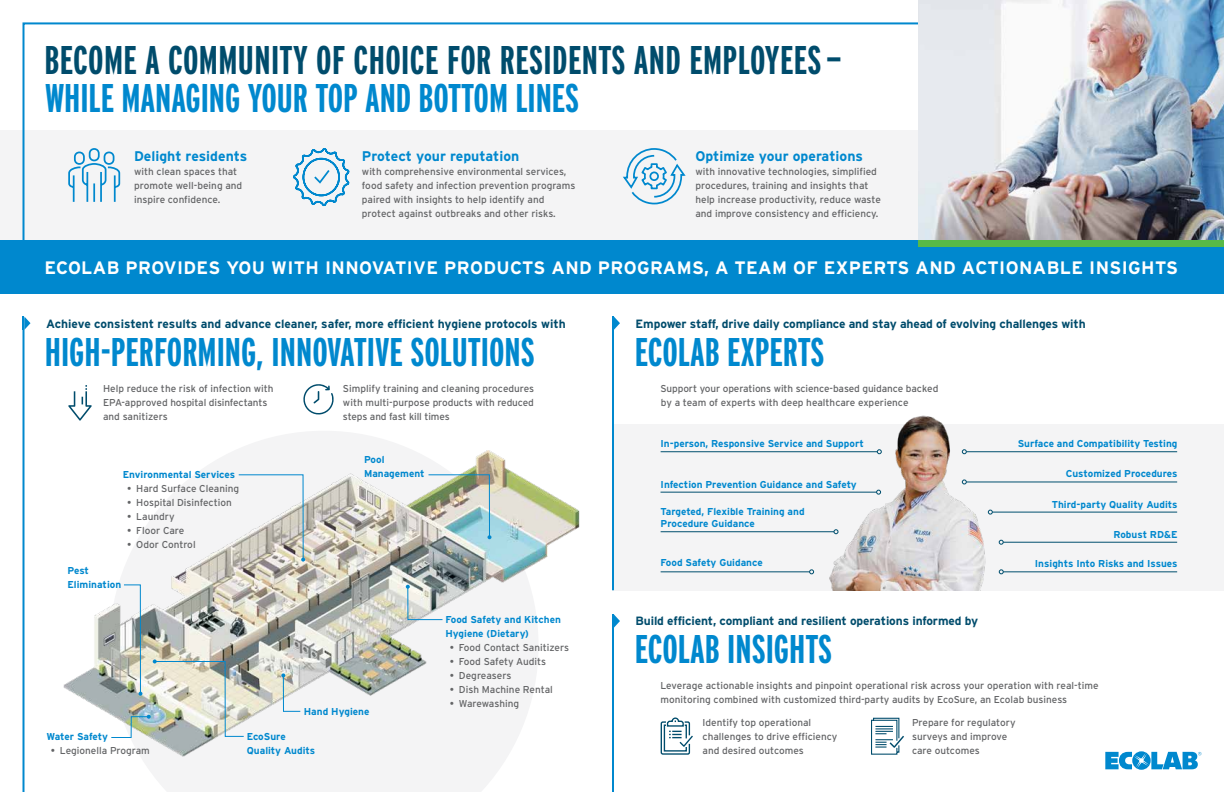
<style>
.page{position:relative;width:1224px;height:792px;background:#fff}
.page>*{position:absolute;margin:0;border:0;box-sizing:border-box;transform-origin:0 0}
.t1{font:700 40px "Interstate Compressed";color:#0088ce}
.t2{font:700 40px "Interstate Compressed";letter-spacing:.01em;color:#004c6c}
.t3{font:700 18px "Interstate";letter-spacing:.02em;color:#fff}
.t4{font:700 14px "Interstate";color:#0088ce}
.t5{font:700 12px "Interstate";letter-spacing:-.01em;color:#004c6c}
.t6{font:10px/14px "Interstate";color:#636466}
.t7{font:700 10px/14px "Interstate";color:#0088ce}
</style>
<div class="page">
<svg style="left:141px;top:431px;width:366px;height:361px;fill:#f4f4f5"></svg>
<div style="left:0;top:130px;width:932px;height:113px;background:#f4f4f5"></div>
<div style="left:0;top:240px;width:1224px;height:53px;background:#0088ce"></div>
<svg style="left:22px;top:21px;width:897px;height:226px"></svg>
<img style="left:919px;top:0;width:305px;height:240px">
<svg style="left:67px;top:147px;width:54px;height:57px"></svg>
<svg style="left:293px;top:126px;width:57px;height:121px"></svg>
<svg style="left:68px;top:385px;width:24px;height:36px"></svg>
<svg style="left:303px;top:384px;width:31px;height:31px"></svg>
<div style="left:612px;top:424px;width:612px;height:166px;background:#f4f4f5"></div>
<hr style="left:661px;top:571px;width:149px;height:1px;background:#004f6e">
<svg style="left:809px;top:569px;width:5px;height:5px"></svg>
<hr style="left:661px;top:492px;width:216px;height:1px;background:#004f6e">
<hr style="left:661px;top:531px;width:173px;height:1px;background:#004f6e">
<hr style="left:661px;top:451px;width:216px;height:1px;background:#004f6e">
<hr style="left:992px;top:512px;width:185px;height:1px;background:#004f6e">
<hr style="left:966px;top:481px;width:211px;height:1px;background:#004f6e">
<hr style="left:966px;top:451px;width:211px;height:1px;background:#004f6e">
<hr style="left:1003px;top:542px;width:174px;height:1px;background:#004f6e">
<svg style="left:999px;top:540px;width:5px;height:5px"></svg>
<hr style="left:1003px;top:571px;width:174px;height:1px;background:#004f6e">
<svg style="left:999px;top:569px;width:5px;height:5px"></svg>
<img style="left:823px;top:415px;width:170px;height:175px">
<div style="left:919px;top:240px;width:305px;height:7px;background:#58b947"></div>
<svg style="left:621px;top:147px;width:66px;height:58px"></svg>
<div style="left:649px;top:172px;width:10px;height:9px;border:2px solid #0088ce;border-radius:50%"></div>
<hr style="left:612px;top:318px;width:2px;height:272px;background:#0088ce">
<hr style="left:22px;top:318px;width:2px;height:474px;background:#0088ce">
<hr style="left:612px;top:614px;width:2px;height:178px;background:#0088ce">
<svg style="left:612px;top:317px;width:8px;height:13px"></svg>
<svg style="left:22px;top:317px;width:9px;height:13px"></svg>
<svg style="left:614px;top:614px;width:6px;height:14px"></svg>
<img style="left:63px;top:451px;width:517px;height:305px">
<svg style="left:1105px;top:751px;width:96px;height:19px"></svg>
<svg style="left:406px;top:585px;width:38px;height:36px"></svg>
<svg style="left:281px;top:673px;width:20px;height:39px"></svg>
<img style="left:428px;top:474px;width:64px;height:65px">
<svg style="left:238px;top:474px;width:67px;height:88px"></svg>
<img style="left:110px;top:584px;width:135px;height:154px">
<svg style="left:660px;top:717px;width:33px;height:38px"></svg>
<svg style="left:871px;top:717px;width:33px;height:38px"></svg>
<h1 class="t2" style="left:44px;top:38px;width:799px">BECOME A COMMUNITY OF CHOICE FOR RESIDENTS AND EMPLOYEES —</h1>
<h1 class="t1" style="left:45px;top:76px;width:536px">WHILE MANAGING YOUR TOP AND BOTTOM LINES</h1>
<h3 class="t4" style="left:134px;top:149px;width:115px">Delight residents</h3>
<p class="t6" style="left:134px;top:165px;width:110px">with clean spaces that promote well-being and inspire confidence.</p>
<h3 class="t4" style="left:362px;top:149px;width:159px">Protect your reputation</h3>
<p class="t6" style="left:362px;top:165px;width:215px">with comprehensive environmental services, food safety and infection prevention programs paired with insights to help identify and protect against outbreaks and other risks.</p>
<h3 class="t4" style="left:695px;top:149px;width:169px">Optimize your operations</h3>
<p class="t6" style="left:695px;top:165px;width:187px">with innovative technologies, simplified procedures, training and insights that help increase productivity, reduce waste and improve consistency and efficiency.</p>
<h2 class="t3" style="left:45px;top:257px;width:1135px">ECOLAB PROVIDES YOU WITH INNOVATIVE PRODUCTS AND PROGRAMS, A TEAM OF EXPERTS AND ACTIONABLE INSIGHTS</h2>
<p class="t5" style="left:46px;top:317px;width:521px">Achieve consistent results and advance cleaner, safer, more efficient hygiene protocols with</p>
<h1 class="t1" style="left:45px;top:329px;width:491px">HIGH-PERFORMING, INNOVATIVE SOLUTIONS</h1>
<p class="t6" style="left:103px;top:382px;width:172px">Help reduce the risk of infection with<br>EPA-approved hospital disinfectants and sanitizers</p>
<p class="t6" style="left:343px;top:382px;width:193px;text-align:justify">Simplify training and cleaning procedures with multi-purpose products with reduced steps and fast kill times</p>
<p class="t7" style="left:364px;top:452px;width:22px">Pool</p>
<p class="t7" style="left:123px;top:467px;width:114px">Environmental Services</p>
<p class="t7" style="left:364px;top:466px;width:62px">Management</p>
<p class="t6" style="left:127px;top:481px;width:113px">• Hard Surface Cleaning</p>
<p class="t6" style="left:127px;top:495px;width:106px">• Hospital Disinfection</p>
<p class="t6" style="left:127px;top:509px;width:49px">• Laundry</p>
<p class="t6" style="left:127px;top:523px;width:59px">• Floor Care</p>
<p class="t6" style="left:127px;top:537px;width:70px">• Odor Control</p>
<p class="t7" style="left:67px;top:563px;width:55px">Pest<br>Elimination</p>
<p class="t7" style="left:46px;top:729px;width:63px">Water Safety</p>
<p class="t6" style="left:51px;top:743px;width:100px">• Legionella Program</p>
<p class="t7" style="left:304px;top:704px;width:67px">Hand Hygiene</p>
<p class="t7" style="left:247px;top:729px;width:70px">EcoSure<br>Quality Audits</p>
<p class="t7" style="left:445px;top:613px;width:117px">Food Safety and Kitchen<br>Hygiene (Dietary)</p>
<p class="t6" style="left:450px;top:641px;width:121px">• Food Contact Sanitizers</p>
<p class="t6" style="left:450px;top:655px;width:98px">• Food Safety Audits</p>
<p class="t6" style="left:450px;top:669px;width:63px">• Degreasers</p>
<p class="t6" style="left:450px;top:683px;width:104px">• Dish Machine Rental</p>
<p class="t6" style="left:450px;top:697px;width:71px">• Warewashing</p>
<p class="t5" style="left:636px;top:317px;width:452px">Empower staff, drive daily compliance and stay ahead of evolving challenges with</p>
<h1 class="t1" style="left:635px;top:329px;width:191px">ECOLAB EXPERTS</h1>
<p class="t6" style="left:661px;top:382px;width:279px">Support your operations with science-based guidance backed by a team of experts with deep healthcare experience</p>
<p class="t7" style="left:661px;top:437px;width:205px">In-person, Responsive Service and Support</p>
<p class="t7" style="left:661px;top:477px;width:198px">Infection Prevention Guidance and Safety</p>
<p class="t7" style="left:661px;top:506px;width:146px;line-height:12px">Targeted, Flexible Training and<br>Procedure Guidance</p>
<p class="t7" style="left:661px;top:555px;width:104px">Food Safety Guidance</p>
<p class="t5" style="left:636px;top:614px;width:344px">Build efficient, compliant and resilient operations informed by</p>
<h1 class="t1" style="left:635px;top:626px;width:199px">ECOLAB INSIGHTS</h1>
<p class="t7" style="left:1018px;top:437px;width:161px">Surface and Compatibility Testing</p>
<p class="t7" style="left:1066px;top:467px;width:113px">Customized Procedures</p>
<p class="t7" style="left:1052px;top:497px;width:127px">Third-party Quality Audits</p>
<p class="t7" style="left:1114px;top:527px;width:66px">Robust RD&amp;E</p>
<p class="t7" style="left:1035px;top:557px;width:144px">Insights Into Risks and Issues</p>
<p class="t6" style="left:661px;top:678px;width:440px">Leverage actionable insights and pinpoint operational risk across your operation with real-time monitoring combined with customized third-party audits by EcoSure, an Ecolab business</p>
<p class="t6" style="left:703px;top:715px;width:136px">Identify top operational challenges to drive efficiency and desired outcomes</p>
<p class="t6" style="left:912px;top:715px;width:105px">Prepare for regulatory surveys and improve care outcomes</p>
</div>
